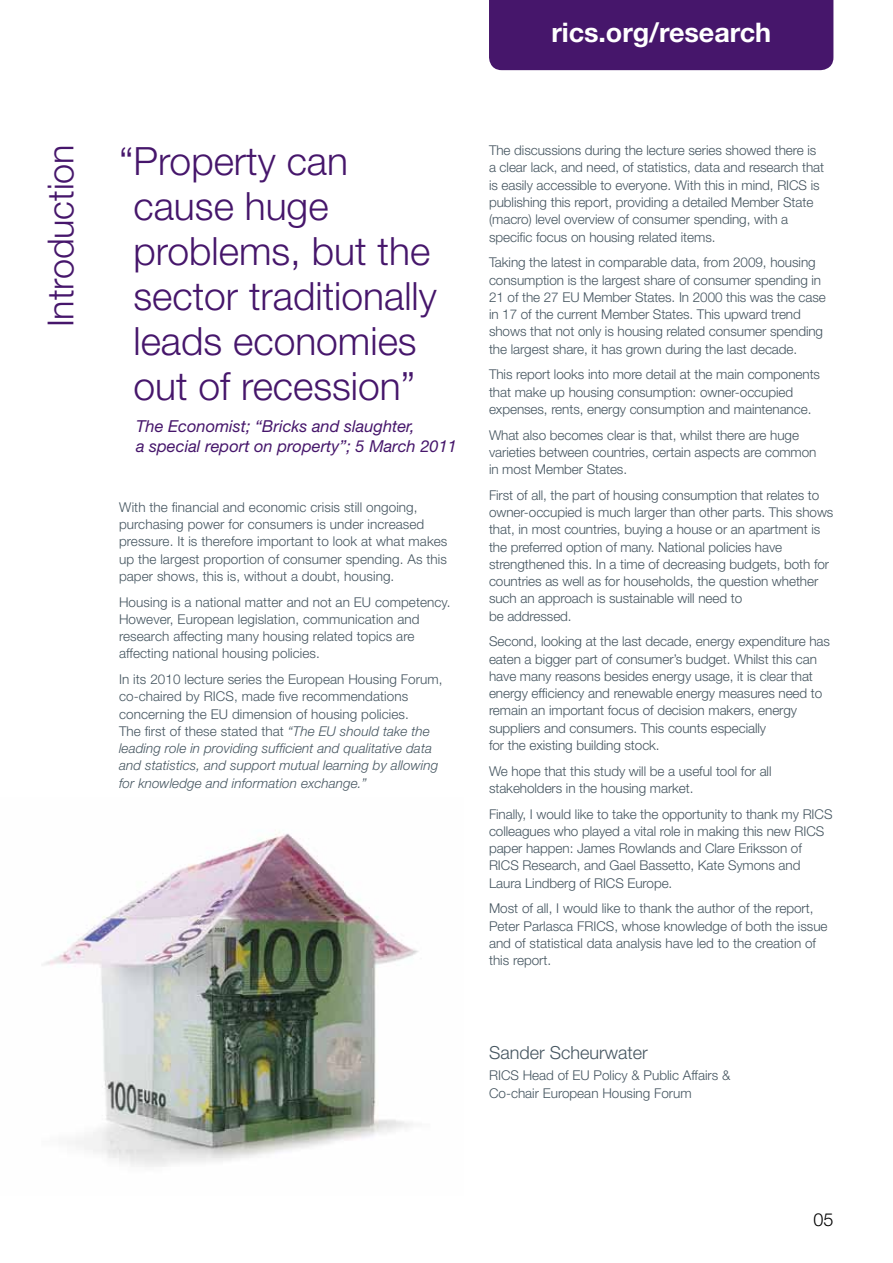
<style>
.page{position:relative;width:893px;height:1263px;background:#fff}
.page>*{position:absolute;margin:0;border:0;box-sizing:border-box;transform-origin:0 0}
.t1{font:300 39px/45px "Helvetica Neue LT";color:#46166b}
.t2{font:300 36px "Helvetica Neue LT";letter-spacing:-.005em;color:#46166b}
.t3{font:700 27px "Helvetica Neue LT";letter-spacing:-.005em;color:#fff}
.t4{font:300 18px "Helvetica Neue LT";color:#455560}
.t5{font:300 18px "Helvetica Neue LT";color:#000}
.t6{font:italic 16.5px/19.5px "Helvetica Neue LT";color:#46166b}
.t7{font:300 13.5px/17.2px "Helvetica Neue LT";letter-spacing:-.005em;color:#455560}
.s1{font-style:italic}
</style>
<div class="page">
<div style="left:489px;top:0;width:344px;height:70px;background:#46166b"></div>
<img style="left:42px;top:832px;width:377px;height:335px">
<h3 class="t3" style="left:551px;top:16px;width:221px">rics.org/research</h3>
<h2 class="t2" style="left:39px;top:327px;width:184px;rotate:-90deg">Introduction</h2>
<h1 class="t1" style="left:133px;top:138px;width:305px;text-indent:-14px">“Property can cause huge problems, but the sector traditionally leads economies out of recession”</h1>
<p class="t6" style="left:136px;top:417px;width:323px">The Economist; “Bricks and slaughter,<br>a special report on property”; 5 March 2011</p>
<p class="t7" style="left:119px;top:498px;width:330px">With the financial and economic crisis still ongoing, purchasing power for consumers is under increased pressure. It is therefore important to look at what makes up the largest proportion of consumer spending. As this paper shows, this is, without a doubt, housing.</p>
<p class="t7" style="left:119px;top:593px;width:333px">Housing is a national matter and not an EU competency.<br>However, European legislation, communication and research affecting many housing related topics are affecting national housing policies.</p>
<p class="t7" style="left:119px;top:670px;width:325px">In its 2010 lecture series the European Housing Forum, co-chaired by RICS, made five recommendations concerning the EU dimension of housing policies.<br>The first of these stated that <span class="s1">“The EU should take the leading role in providing sufficient and qualitative data and statistics, and support mutual learning by allowing for knowledge and information exchange.”</span></p>
<p class="t7" style="left:489px;top:142px;width:337px">The discussions during the lecture series showed there is a clear lack, and need, of statistics, data and research that is easily accessible to everyone. With this in mind, RICS is publishing this report, providing a detailed Member State (macro) level overview of consumer spending, with a specific focus on housing related items.</p>
<p class="t7" style="left:489px;top:254px;width:338px">Taking the latest in comparable data, from 2009, housing consumption is the largest share of consumer spending in 21 of the 27 EU Member States. In 2000 this was the case in 17 of the current Member States. This upward trend shows that not only is housing related consumer spending the largest share, it has grown during the last decade.</p>
<p class="t7" style="left:489px;top:366px;width:333px">This report looks into more detail at the main components that make up housing consumption: owner-occupied expenses, rents, energy consumption and maintenance.</p>
<p class="t7" style="left:489px;top:426px;width:329px">What also becomes clear is that, whilst there are huge varieties between countries, certain aspects are common in most Member States.</p>
<p class="t7" style="left:489px;top:486px;width:346px">First of all, the part of housing consumption that relates to owner-occupied is much larger than other parts. This shows that, in most countries, buying a house or an apartment is the preferred option of many. National policies have strengthened this. In a time of decreasing budgets, both for countries as well as for households, the question whether such an approach is sustainable will need to<br>be addressed.</p>
<p class="t7" style="left:489px;top:633px;width:343px">Second, looking at the last decade, energy expenditure has eaten a bigger part of consumer’s budget. Whilst this can have many reasons besides energy usage, it is clear that energy efficiency and renewable energy measures need to remain an important focus of decision makers, energy suppliers and consumers. This counts especially<br>for the existing building stock.</p>
<p class="t7" style="left:489px;top:762px;width:284px">We hope that this study will be a useful tool for all stakeholders in the housing market.</p>
<p class="t7" style="left:489px;top:805px;width:345px">Finally, I would like to take the opportunity to thank my RICS colleagues who played a vital role in making this new RICS paper happen: James Rowlands and Clare Eriksson of RICS Research, and Gael Bassetto, Kate Symons and Laura Lindberg of RICS Europe.</p>
<p class="t7" style="left:489px;top:900px;width:340px">Most of all, I would like to thank the author of the report, Peter Parlasca FRICS, whose knowledge of both the issue and of statistical data analysis have led to the creation of this report.</p>
<h3 class="t4" style="left:489px;top:1041px;width:160px">Sander Scheurwater</h3>
<p class="t7" style="left:489px;top:1067px;width:243px">RICS Head of EU Policy &amp; Public Affairs &amp;<br>Co-chair European Housing Forum</p>
<h3 class="t5" style="left:813px;top:1209px;width:22px">05</h3>
</div>
